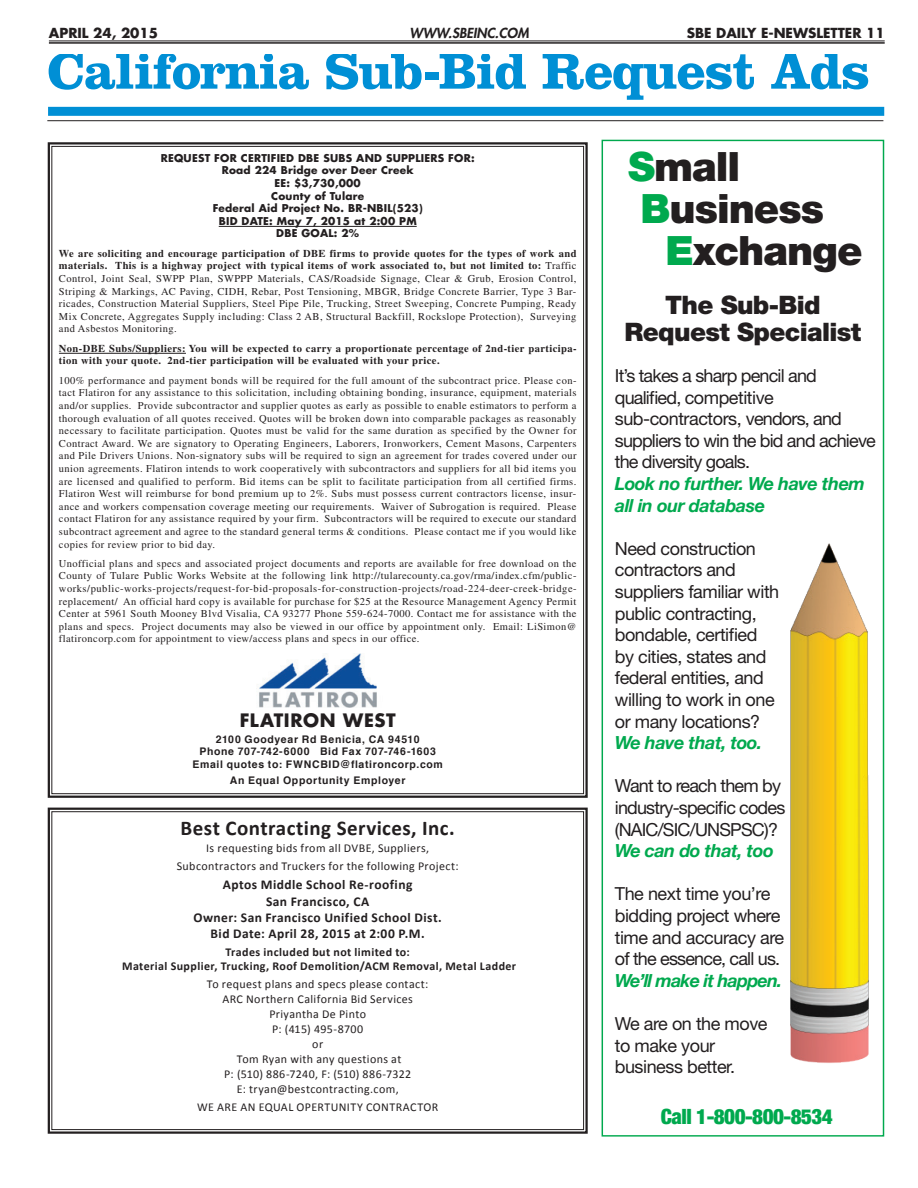
<style>
.page{position:relative;width:918px;height:1188px;background:#fff}
.page>*{position:absolute;margin:0;border:0;box-sizing:border-box;transform-origin:0 0}
.t1{font:700 52.5px "Clarendon LT Std";letter-spacing:-.025em;color:#008fd5}
.t2{font:900 40.5px "Helvetica Neue";letter-spacing:-.025em;color:#231f20}
.t3{font:900 25.5px/27px "Helvetica Neue";letter-spacing:-.025em;color:#231f20;text-align:center}
.t4{font:700 21px "Calibri";letter-spacing:.02em;color:#231f20}
.t5{font:900 condensed 21px "Helvetica Neue";letter-spacing:-.025em;color:#00a94e}
.t6{font:18px/21.6px "Helvetica Neue";letter-spacing:-.025em;color:#231f20}
.t7{font:18px/21.6px "Helvetica Neue";letter-spacing:-.045em;color:#231f20}
.t8{font:italic 700 18px/21.6px "Helvetica Neue";letter-spacing:-.025em;color:#00a94e}
.t9{font:italic 700 18px "Helvetica Neue";letter-spacing:-.045em;color:#00a94e}
.t10{font:700 18px "Futura";letter-spacing:.03em;color:#231f20}
.t11{font:700 13.5px/16.2px "Calibri";letter-spacing:.03em;color:#231f20;text-align:center}
.t12{font:700 13.5px "Futura";color:#231f20}
.t13{font:italic 800 13.5px "Futura";color:#231f20}
.t14{font:12px/15px "Calibri";letter-spacing:.03em;color:#231f20;text-align:center}
.t15{font:700 12px/14.4px "Calibri";letter-spacing:.035em;color:#231f20;text-align:center}
.t16{font:10.5px/12.6px "Times";letter-spacing:.04em;color:#231f20;text-align:justify}
.t17{font:700 10.5px/12.6px "Futura";letter-spacing:.02em;color:#231f20;text-align:center}
.t18{font:700 10.5px/12.6px "Times";letter-spacing:.04em;color:#231f20}
.t19{font:700 10.5px/12.6px "Helvetica";letter-spacing:.06em;color:#231f20;text-align:center}
.s1{font-weight:700}
.s2{color:#00a94e}
</style>
<div class="page">
<div style="left:48px;top:107px;width:836px;height:9px;background:#008fd5"></div>
<hr style="left:47px;top:120px;width:836px;height:1px;background:#231f20">
<hr style="left:49px;top:41px;width:836px;height:1px;background:#231f20">
<hr style="left:49px;top:42px;width:836px;height:2px;background:#231f20">
<svg style="left:47px;top:142px;width:541px;height:656px"></svg>
<img style="left:244px;top:653px;width:147px;height:57px">
<img style="left:790px;top:544px;width:79px;height:519px">
<svg style="left:47px;top:807px;width:541px;height:327px"></svg>
<p class="t12" style="left:49px;top:24px;width:19px">April</p>
<p class="t12" style="left:93px;top:24px;width:66px">24, 2015</p>
<p class="t13" style="left:410px;top:24px;width:121px">WWW.SBEINC.COM</p>
<p class="t12" style="left:687px;top:24px;width:7px">sbe</p>
<p class="t12" style="left:716px;top:24px;width:170px">DAILY E-NEWSLETTER 11</p>
<h1 class="t1" style="left:47px;top:39px;width:824px">California Sub-Bid Request Ads</h1>
<p class="t17" style="left:161px;top:152px;width:315px">REQUEST FOR CERTIFIED DBE SUBS AND SUPPLIERS FOR:<br>Road 224 Bridge over Deer Creek<br>EE: $3,730,000<br>County of Tulare<br>Federal Aid Project No. BR-NBIL(523)<br>BID DATE: May 7, 2015 at 2:00 PM<br>DBE GOAL: 2%</p>
<p class="t16" style="left:59px;top:247px;width:519px"><span class="s1">We are soliciting and encourage participation of DBE firms to provide quotes for the types of work and materials. This is a highway project with typical items of work associated to, but not limited to:</span> Traffic Control, Joint Seal, SWPP Plan, SWPPP Materials, CAS/Roadside Signage, Clear &amp; Grub, Erosion Control, Striping &amp; Markings, AC Paving, CIDH, Rebar, Post Tensioning, MBGR, Bridge Concrete Barrier, Type 3 Bar&shy;ricades, Construction Material Suppliers, Steel Pipe Pile, Trucking, Street Sweeping, Concrete Pumping, Ready Mix Concrete, Aggregates Supply including: Class 2 AB, Structural Backfill, Rockslope Protection), Surveying and Asbestos Monitoring.</p>
<p class="t18" style="left:59px;top:342px;width:519px">Non-DBE Subs/Suppliers: You will be expected to carry a proportionate percentage of 2nd-tier participa&shy;tion with your quote. 2nd-tier participation will be evaluated with your price.</p>
<p class="t16" style="left:59px;top:374px;width:519px">100% performance and payment bonds will be required for the full amount of the subcontract price. Please con&shy;tact Flatiron for any assistance to this solicitation, including obtaining bonding, insurance, equipment, materials and/or supplies. Provide subcontractor and supplier quotes as early as possible to enable estimators to perform a thorough evaluation of all quotes received. Quotes will be broken down into comparable packages as reasonably necessary to facilitate participation. Quotes must be valid for the same duration as specified by the Owner for Contract Award. We are signatory to Operating Engineers, Laborers, Ironworkers, Cement Masons, Carpenters and Pile Drivers Unions. Non-signatory subs will be required to sign an agreement for trades covered under our union agreements. Flatiron intends to work cooperatively with subcontractors and suppliers for all bid items you are licensed and qualified to perform. Bid items can be split to facilitate participation from all certified firms.<br>Flatiron West will reimburse for bond premium up to 2%. Subs must possess current contractors license, insur&shy;ance and workers compensation coverage meeting our requirements. Waiver of Subrogation is required. Please contact Flatiron for any assistance required by your firm. Subcontractors will be required to execute our standard subcontract agreement and agree to the standard general terms &amp; conditions. Please contact me if you would like copies for review prior to bid day.</p>
<p class="t16" style="left:59px;top:557px;width:519px">Unofficial plans and specs and associated project documents and reports are available for free download on the County of Tulare Public Works Website at the following link http://tularecounty.ca.gov/rma/index.cfm/public&shy;works/public-works-projects/request-for-bid-proposals-for-construction-projects/road-224-deer-creek-bridge&shy;replacement/ An official hard copy is available for purchase for $25 at the Resource Management Agency Permit Center at 5961 South Mooney Blvd Visalia, CA 93277 Phone 559-624-7000. Contact me for assistance with the plans and specs. Project documents may also be viewed in our office by appointment only. Email: LiSimon@ flatironcorp.com for appointment to view/access plans and specs in our office.</p>
<h3 class="t10" style="left:240px;top:708px;width:157px">FLATIRON WEST</h3>
<p class="t19" style="left:192px;top:733px;width:252px">2100 Goodyear Rd Benicia, CA 94510<br>Phone 707-742-6000 Bid Fax 707-746-1603<br>Email quotes to: FWNCBID@flatironcorp.com</p>
<p class="t19" style="left:230px;top:774px;width:177px">An Equal Opportunity Employer</p>
<h3 class="t4" style="left:181px;top:815px;width:276px">Best Contracting Services, Inc.</h3>
<p class="t14" style="left:177px;top:839px;width:283px;line-height:17.7px">Is requesting bids from all DVBE, Suppliers,<br>Subcontractors and Truckers for the following Project:</p>
<p class="t11" style="left:194px;top:876px;width:250px">Aptos Middle School Re-roofing<br>San Francisco, CA<br>Owner: San Francisco Unified School Dist.<br>Bid Date: April 28, 2015 at 2:00 P.M.</p>
<p class="t15" style="left:122px;top:944px;width:396px">Trades included but not limited to:<br>Material Supplier, Trucking, Roof Demolition/ACM Removal, Metal Ladder</p>
<p class="t14" style="left:207px;top:976px;width:223px">To request plans and specs please contact:<br>ARC Northern California Bid Services<br>Priyantha De Pinto<br>P: (415) 495-8700<br>or<br>Tom Ryan with any questions at<br>P: (510) 886-7240, F: (510) 886-7322<br>E: tryan@bestcontracting.com,</p>
<p class="t14" style="left:197px;top:1099px;width:243px">WE ARE AN EQUAL OPERTUNITY CONTRACTOR</p>
<h2 class="t2" style="left:628px;top:143px;width:114px"><span class="s2">S</span>mall</h2>
<h2 class="t2" style="left:641px;top:185px;width:185px"><span class="s2">B</span>usiness</h2>
<h2 class="t2" style="left:666px;top:227px;width:198px"><span class="s2">E</span>xchange</h2>
<h3 class="t3" style="left:625px;top:291px;width:238px">The Sub-Bid<br>Request Specialist</h3>
<h3 class="t7" style="left:615px;top:365px;width:263px">It’s takes a sharp pencil and qualified, competitive sub-contractors, vendors, and suppliers to win the bid and achieve the diversity goals.</h3>
<h3 class="t8" style="left:615px;top:472px;width:252px">Look no further. We have them all in our database</h3>
<h3 class="t6" style="left:615px;top:537px;width:166px">Need construction contractors and suppliers familiar with public contracting, bondable, certified by cities, states and federal entities, and willing to work in one or many locations?</h3>
<h3 class="t8" style="left:615px;top:732px;width:149px">We have that, too.</h3>
<h3 class="t7" style="left:615px;top:775px;width:172px">Want to reach them by industry-specific codes (NAIC/SIC/UNSPSC)?</h3>
<h3 class="t8" style="left:615px;top:840px;width:160px">We can do that, too</h3>
<h3 class="t6" style="left:615px;top:883px;width:171px">The next time you’re bidding project where time and accuracy are of the essence, call us.</h3>
<h3 class="t9" style="left:615px;top:969px;width:169px">We’ll make it happen.</h3>
<h3 class="t6" style="left:615px;top:1013px;width:154px">We are on the move to make your business better.</h3>
<h3 class="t5" style="left:661px;top:1104px;width:173px">Call 1-800-800-8534</h3>
</div>
